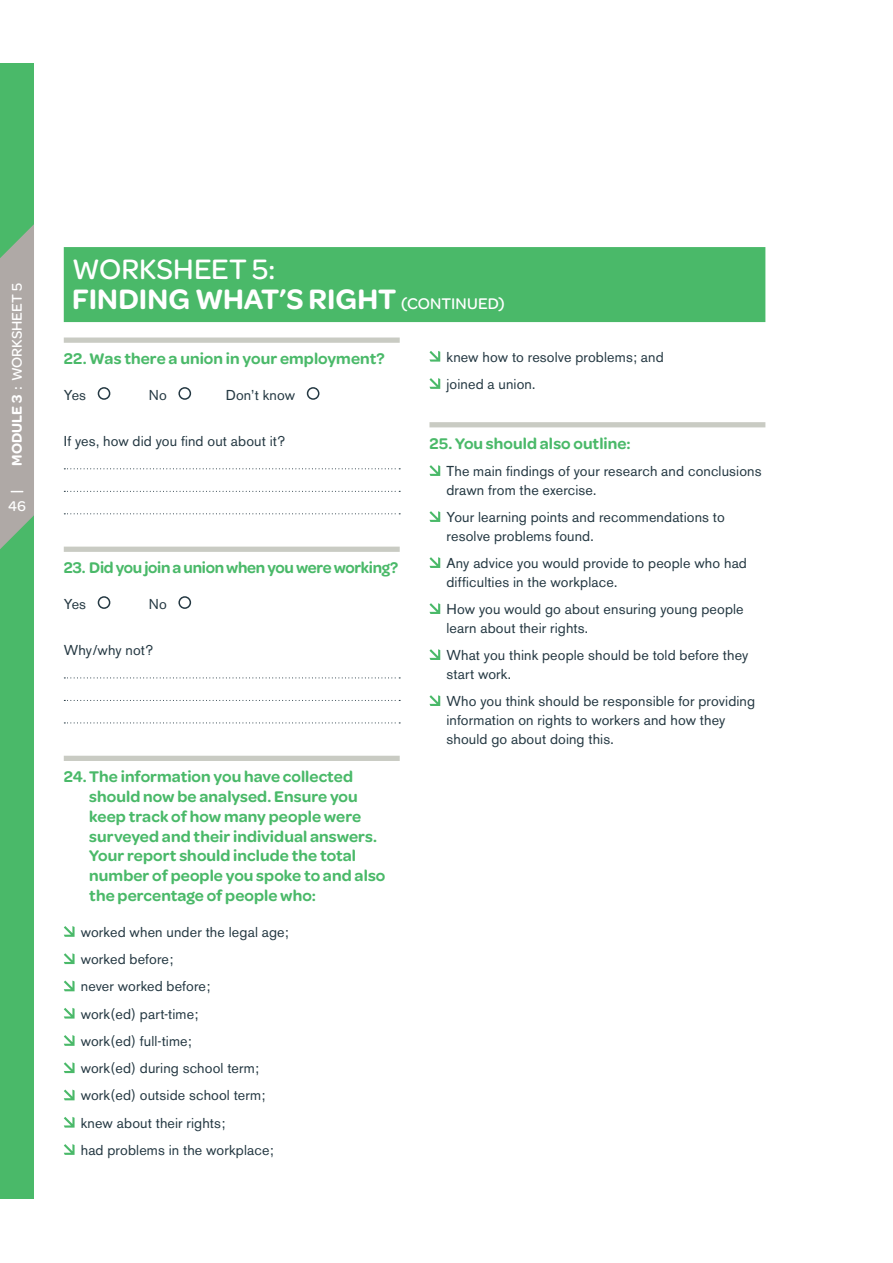
<style>
.page{position:relative;width:893px;height:1263px;background:#fff}
.page>*{position:absolute;margin:0;border:0;box-sizing:border-box;transform-origin:0 0}
.t1{font:600 30px/30px "Omnes";color:#fff}
.t2{font:500 30px "Omnes";color:#fff}
.t3{font:600 16.5px/19.8px "Omnes";letter-spacing:.005em;color:#4ab969}
.t4{font:500 15px "Omnes";color:#fff}
.t5{font:14.25px/27.3px "Akzidenz Grotesk BE";letter-spacing:.01em;color:#243842}
.s1{font-weight:600}
.s2{font-weight:500}
.s3{font-weight:500;font-size:16.5px}
</style>
<div class="page">
<div style="left:0;top:64px;width:34px;height:1135px;background:#4ab969"></div>
<svg style="left:0;top:224px;width:325px;height:328px"></svg>
<svg style="left:11px;top:491px;width:12px;height:1px"></svg>
<div style="left:64px;top:247px;width:701px;height:75px;background:#4ab969"></div>
<div style="left:64px;top:337px;width:336px;height:6px;background:#c9cbc3"></div>
<svg style="left:64px;top:468px;width:336px;height:1px"></svg>
<svg style="left:64px;top:491px;width:336px;height:1px"></svg>
<svg style="left:64px;top:513px;width:336px;height:1px"></svg>
<div style="left:64px;top:547px;width:336px;height:5px;background:#c9cbc3"></div>
<svg style="left:64px;top:677px;width:336px;height:1px"></svg>
<svg style="left:64px;top:700px;width:336px;height:1px"></svg>
<svg style="left:64px;top:722px;width:336px;height:1px"></svg>
<div style="left:64px;top:756px;width:336px;height:5px;background:#c9cbc3"></div>
<div style="left:98px;top:387px;width:12px;height:13px;border:2px solid #243842;border-radius:50%"></div>
<div style="left:178px;top:387px;width:13px;height:13px;border:2px solid #243842;border-radius:50%"></div>
<div style="left:307px;top:387px;width:12px;height:13px;border:2px solid #243842;border-radius:50%"></div>
<div style="left:98px;top:596px;width:12px;height:13px;border:2px solid #243842;border-radius:50%"></div>
<div style="left:178px;top:596px;width:13px;height:13px;border:2px solid #243842;border-radius:50%"></div>
<svg style="left:64px;top:926px;width:11px;height:11px"></svg>
<svg style="left:64px;top:953px;width:11px;height:11px"></svg>
<svg style="left:64px;top:980px;width:11px;height:11px"></svg>
<svg style="left:64px;top:1008px;width:11px;height:10px"></svg>
<svg style="left:64px;top:1035px;width:11px;height:11px"></svg>
<svg style="left:64px;top:1062px;width:11px;height:11px"></svg>
<svg style="left:64px;top:1089px;width:11px;height:11px"></svg>
<svg style="left:64px;top:1117px;width:11px;height:10px"></svg>
<svg style="left:64px;top:1144px;width:11px;height:11px"></svg>
<div style="left:429px;top:422px;width:336px;height:5px;background:#c9cbc3"></div>
<svg style="left:429px;top:351px;width:11px;height:11px"></svg>
<svg style="left:429px;top:378px;width:11px;height:11px"></svg>
<svg style="left:429px;top:465px;width:11px;height:11px"></svg>
<svg style="left:429px;top:511px;width:11px;height:11px"></svg>
<svg style="left:429px;top:557px;width:11px;height:11px"></svg>
<svg style="left:429px;top:603px;width:11px;height:11px"></svg>
<svg style="left:429px;top:649px;width:11px;height:11px"></svg>
<svg style="left:429px;top:695px;width:11px;height:11px"></svg>
<p class="t4" style="left:8px;top:466px;width:184px;rotate:-90deg"><span class="s1">Module 3</span> : WORKSHEET 5</p>
<p class="t4" style="left:8px;top:497px;width:19px">46</p>
<h1 class="t2" style="left:72px;top:252px;width:47px">WORKSHEET</h1>
<h1 class="t1" style="left:72px;top:254px;width:434px;text-indent:180px"><span class="s2">5:<br></span>Finding what’s right <span class="s3">(CONTINUED)</span></h1>
<p class="t3" style="left:64px;top:349px;width:322px">22. Was there a union in your employment?</p>
<p class="t5" style="left:64px;top:381px;width:24px">Yes</p>
<p class="t5" style="left:149px;top:381px;width:20px">No</p>
<p class="t5" style="left:226px;top:381px;width:71px">Don’t know</p>
<p class="t5" style="left:64px;top:427px;width:223px">If yes, how did you find out about it?</p>
<p class="t3" style="left:64px;top:558px;width:336px">23. Did you join a union when you were working?</p>
<p class="t5" style="left:64px;top:590px;width:24px">Yes</p>
<p class="t5" style="left:149px;top:590px;width:20px">No</p>
<p class="t5" style="left:64px;top:636px;width:91px">Why/why not?</p>
<p class="t3" style="left:89px;top:767px;width:298px;text-indent:-26px">24. The information you have collected should now be analysed. Ensure you keep track of how many people were surveyed and their individual answers.<br>Your report should include the total number of people you spoke to and also the percentage of people who:</p>
<p class="t5" style="left:81px;top:918px;width:210px">worked when under the legal age; worked before;<br>never worked before;<br>work(ed) part-time;<br>work(ed) full-time;<br>work(ed) during school term; work(ed) outside school term; knew about their rights;<br>had problems in the workplace;</p>
<p class="t5" style="left:446px;top:343px;width:219px">knew how to resolve problems; and joined a union.</p>
<p class="t3" style="left:429px;top:433px;width:203px">25. You should also outline:</p>
<p class="t5" style="left:446px;top:462px;width:317px;line-height:18.8px">The main findings of your research and conclusions drawn from the exercise.</p>
<p class="t5" style="left:446px;top:508px;width:280px;line-height:18.8px">Your learning points and recommendations to resolve problems found.</p>
<p class="t5" style="left:446px;top:554px;width:302px;line-height:18.8px">Any advice you would provide to people who had difficulties in the workplace.</p>
<p class="t5" style="left:446px;top:600px;width:299px;line-height:18.8px">How you would go about ensuring young people learn about their rights.</p>
<p class="t5" style="left:446px;top:646px;width:303px;line-height:18.8px">What you think people should be told before they start work.</p>
<p class="t5" style="left:446px;top:692px;width:310px;line-height:18.8px">Who you think should be responsible for providing information on rights to workers and how they should go about doing this.</p>
</div>
